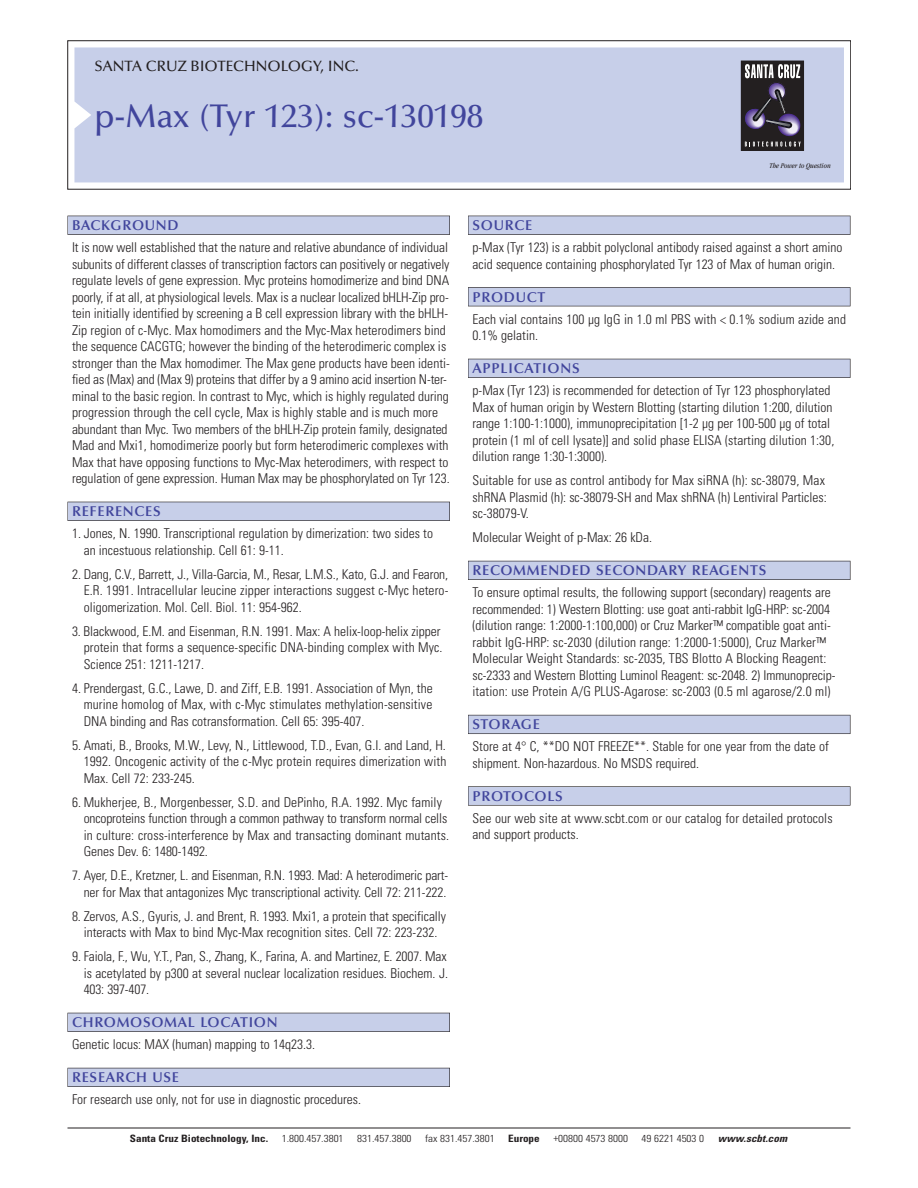
<style>
.page{position:relative;width:918px;height:1188px;background:#fff}
.page>*{position:absolute;margin:0;border:0;box-sizing:border-box;transform-origin:0 0}
.t1{font:500 33px "Optima";color:#41459c}
.t2{font:500 15px "Optima";color:#231f20}
.t3{font:600 14.25px "Optima";letter-spacing:.05em;color:#41459c}
.t4{font:300 condensed 13.5px/16.5px "Univers";color:#231f20}
.t5{font:300 condensed 10.2px "Univers";color:#231f20;scale:1.1 1}
.t6{font:700 condensed 10.2px "Univers";color:#231f20;scale:1.1 1}
.t7{font:italic 700 condensed 10.2px "Univers";color:#231f20;scale:1.1 1}
.t8{font:italic condensed 7.5px "Garamond";color:#231f20}
</style>
<div class="page">
<div style="left:74px;top:47px;width:770px;height:135px;background:#c7cfe9"></div>
<div style="left:741px;top:61px;width:62px;height:89px;background:#231f20"></div>
<div style="left:741px;top:61px;width:63px;height:90px;border:1px solid #231f20"></div>
<svg style="left:741px;top:64px;width:64px;height:83px"></svg>
<div style="left:68px;top:216px;width:382px;height:19px;background:#64636a"></div>
<div style="left:68px;top:216px;width:381px;height:18px;background:#c7cfe9"></div>
<div style="left:68px;top:502px;width:382px;height:19px;background:#62626a"></div>
<div style="left:68px;top:502px;width:381px;height:18px;background:#c7cfe9"></div>
<div style="left:68px;top:1013px;width:382px;height:19px;background:#63636c"></div>
<div style="left:68px;top:1013px;width:381px;height:18px;background:#c7cfe9"></div>
<div style="left:68px;top:1068px;width:382px;height:19px;background:#63646e"></div>
<div style="left:68px;top:1068px;width:381px;height:18px;background:#c7cfe9"></div>
<div style="left:468px;top:216px;width:382px;height:19px;background:#64636a"></div>
<div style="left:468px;top:216px;width:382px;height:18px;background:#c7cfe9"></div>
<div style="left:468px;top:287px;width:382px;height:19px;background:#64636a"></div>
<div style="left:468px;top:288px;width:382px;height:18px;background:#c7cfe9"></div>
<div style="left:468px;top:359px;width:382px;height:19px;background:#63636c"></div>
<div style="left:468px;top:359px;width:382px;height:18px;background:#c7cfe9"></div>
<div style="left:468px;top:561px;width:382px;height:19px;background:#63646e"></div>
<div style="left:468px;top:561px;width:382px;height:18px;background:#c7cfe9"></div>
<div style="left:468px;top:715px;width:382px;height:19px;background:#696a75"></div>
<div style="left:468px;top:715px;width:382px;height:18px;background:#c7cfe9"></div>
<div style="left:468px;top:786px;width:382px;height:20px;background:#7a7879"></div>
<div style="left:468px;top:787px;width:382px;height:18px;background:#c7cfe9"></div>
<hr style="left:68px;top:1128px;width:782px;height:1px;background:#231f20">
<p class="t2" style="left:94px;top:60px;width:266px">SANTA CRUZ BIOTECHNOLOGY, INC.</p>
<h1 class="t1" style="left:94px;top:102px;width:390px">p-Max (Tyr 123): sc-130198</h1>
<p class="t8" style="left:769px;top:163px;width:63px">The Power to Question</p>
<p class="t3" style="left:72px;top:219px;width:108px">BACKGROUND</p>
<p class="t4" style="left:72px;top:240px;width:379px">It is now well established that the nature and relative abundance of individual subunits of different classes of transcription factors can positively or negatively regulate levels of gene expression. Myc proteins homodimerize and bind DNA poorly, if at all, at physiological levels. Max is a nuclear localized bHLH-Zip pro&shy;tein initially identified by screening a B cell expression library with the bHLH-Zip region of c-Myc. Max homodimers and the Myc-Max heterodimers bind the sequence CACGTG; however the binding of the heterodimeric complex is stronger than the Max homodimer. The Max gene products have been identi&shy;fied as (Max) and (Max 9) proteins that differ by a 9 amino acid insertion N-ter&shy;minal to the basic region. In contrast to Myc, which is highly regulated during progression through the cell cycle, Max is highly stable and is much more abundant than Myc. Two members of the bHLH-Zip protein family, designated Mad and Mxi1, homodimerize poorly but form heterodimeric complexes with Max that have opposing functions to Myc-Max heterodimers, with respect to regulation of gene expression. Human Max may be phosphorylated on Tyr 123.</p>
<p class="t3" style="left:72px;top:505px;width:90px">REFERENCES</p>
<p class="t4" style="left:84px;top:526px;width:351px;text-indent:-12px">1. Jones, N. 1990. Transcriptional regulation by dimerization: two sides to an incestuous relationship. Cell 61: 9-11.</p>
<p class="t4" style="left:84px;top:567px;width:366px;text-align:justify;text-indent:-12px">2. Dang, C.V., Barrett, J., Villa-Garcia, M., Resar, L.M.S., Kato, G.J. and Fearon, E.R. 1991. Intracellular leucine zipper interactions suggest c-Myc hetero&shy;oligomerization. Mol. Cell. Biol. 11: 954-962.</p>
<p class="t4" style="left:84px;top:624px;width:360px;text-indent:-12px">3. Blackwood, E.M. and Eisenman, R.N. 1991. Max: A helix-loop-helix zipper protein that forms a sequence-specific DNA-binding complex with Myc.<br>Science 251: 1211-1217.</p>
<p class="t4" style="left:84px;top:681px;width:350px;text-align:justify;text-indent:-12px">4. Prendergast, G.C., Lawe, D. and Ziff, E.B. 1991. Association of Myn, the murine homolog of Max, with c-Myc stimulates methylation-sensitive DNA binding and Ras cotransformation. Cell 65: 395-407.</p>
<p class="t4" style="left:84px;top:738px;width:364px;text-align:justify;text-indent:-12px">5. Amati, B., Brooks, M.W., Levy, N., Littlewood, T.D., Evan, G.I. and Land, H.<br>1992. Oncogenic activity of the c-Myc protein requires dimerization with Max. Cell 72: 233-245.</p>
<p class="t4" style="left:84px;top:795px;width:367px;text-indent:-12px">6. Mukherjee, B., Morgenbesser, S.D. and DePinho, R.A. 1992. Myc family oncoproteins function through a common pathway to transform normal cells in culture: cross-interference by Max and transacting dominant mutants.<br>Genes Dev. 6: 1480-1492.</p>
<p class="t4" style="left:72px;top:868px;width:378px;text-align:right">7. Ayer, D.E., Kretzner, L. and Eisenman, R.N. 1993. Mad: A heterodimeric part&shy;ner for Max that antagonizes Myc transcriptional activity. Cell 72: 211-222.</p>
<p class="t4" style="left:72px;top:909px;width:376px;text-align:center">8. Zervos, A.S., Gyuris, J. and Brent, R. 1993. Mxi1, a protein that specifically interacts with Max to bind Myc-Max recognition sites. Cell 72: 223-232.</p>
<p class="t4" style="left:84px;top:949px;width:366px;text-align:justify;text-indent:-12px">9. Faiola, F., Wu, Y.T., Pan, S., Zhang, K., Farina, A. and Martinez, E. 2007. Max is acetylated by p300 at several nuclear localization residues. Biochem. J.<br>403: 397-407.</p>
<p class="t3" style="left:72px;top:1016px;width:207px">CHROMOSOMAL LOCATION</p>
<p class="t4" style="left:72px;top:1038px;width:245px">Genetic locus: MAX (human) mapping to 14q23.3.</p>
<p class="t3" style="left:72px;top:1071px;width:109px">RESEARCH USE</p>
<p class="t4" style="left:72px;top:1093px;width:290px">For research use only, not for use in diagnostic procedures.</p>
<p class="t3" style="left:473px;top:219px;width:61px">SOURCE</p>
<p class="t4" style="left:473px;top:240px;width:371px">p-Max (Tyr 123) is a rabbit polyclonal antibody raised against a short amino acid sequence containing phosphorylated Tyr 123 of Max of human origin.</p>
<p class="t3" style="left:473px;top:291px;width:74px">PRODUCT</p>
<p class="t4" style="left:473px;top:312px;width:375px">Each vial contains 100 µg IgG in 1.0 ml PBS with &lt; 0.1% sodium azide and<br>0.1% gelatin.</p>
<p class="t3" style="left:473px;top:362px;width:109px">APPLICATIONS</p>
<p class="t4" style="left:473px;top:384px;width:363px">p-Max (Tyr 123) is recommended for detection of Tyr 123 phosphorylated Max of human origin by Western Blotting (starting dilution 1:200, dilution range 1:100-1:1000), immunoprecipitation [1-2 µg per 100-500 µg of total protein (1 ml of cell lysate)] and solid phase ELISA (starting dilution 1:30, dilution range 1:30-1:3000).</p>
<p class="t4" style="left:473px;top:474px;width:356px">Suitable for use as control antibody for Max siRNA (h): sc-38079, Max shRNA Plasmid (h): sc-38079-SH and Max shRNA (h) Lentiviral Particles: sc-38079-V.</p>
<p class="t4" style="left:473px;top:531px;width:181px">Molecular Weight of p-Max: 26 kDa.</p>
<p class="t3" style="left:473px;top:564px;width:295px">RECOMMENDED SECONDARY REAGENTS</p>
<p class="t4" style="left:473px;top:586px;width:364px">To ensure optimal results, the following support (secondary) reagents are recommended: 1) Western Blotting: use goat anti-rabbit IgG-HRP: sc-2004 (dilution range: 1:2000-1:100,000) or Cruz Marker™ compatible goat anti&shy;rabbit IgG-HRP: sc-2030 (dilution range: 1:2000-1:5000), Cruz Marker™ Molecular Weight Standards: sc-2035, TBS Blotto A Blocking Reagent: sc-2333 and Western Blotting Luminol Reagent: sc-2048. 2) Immunoprecip&shy;itation: use Protein A/G PLUS-Agarose: sc-2003 (0.5 ml agarose/2.0 ml)</p>
<p class="t3" style="left:473px;top:718px;width:69px">STORAGE</p>
<p class="t4" style="left:473px;top:740px;width:358px">Store at 4° C, **DO NOT FREEZE**. Stable for one year from the date of shipment. Non-hazardous. No MSDS required.</p>
<p class="t3" style="left:473px;top:790px;width:92px">PROTOCOLS</p>
<p class="t4" style="left:473px;top:811px;width:362px">See our web site at www.scbt.com or our catalog for detailed protocols and support products.</p>
<p class="t6" style="left:130px;top:1135px;width:127px">Santa Cruz Biotechnology, Inc.</p>
<p class="t5" style="left:282px;top:1135px;width:58px">1.800.457.3801</p>
<p class="t5" style="left:357px;top:1135px;width:51px">831.457.3800</p>
<p class="t5" style="left:425px;top:1135px;width:65px">fax 831.457.3801</p>
<p class="t6" style="left:508px;top:1135px;width:30px">Europe</p>
<p class="t5" style="left:553px;top:1135px;width:69px">+00800 4573 8000</p>
<p class="t5" style="left:642px;top:1135px;width:58px">49 6221 4503 0</p>
<p class="t7" style="left:718px;top:1135px;width:67px">www.scbt.com</p>
</div>
